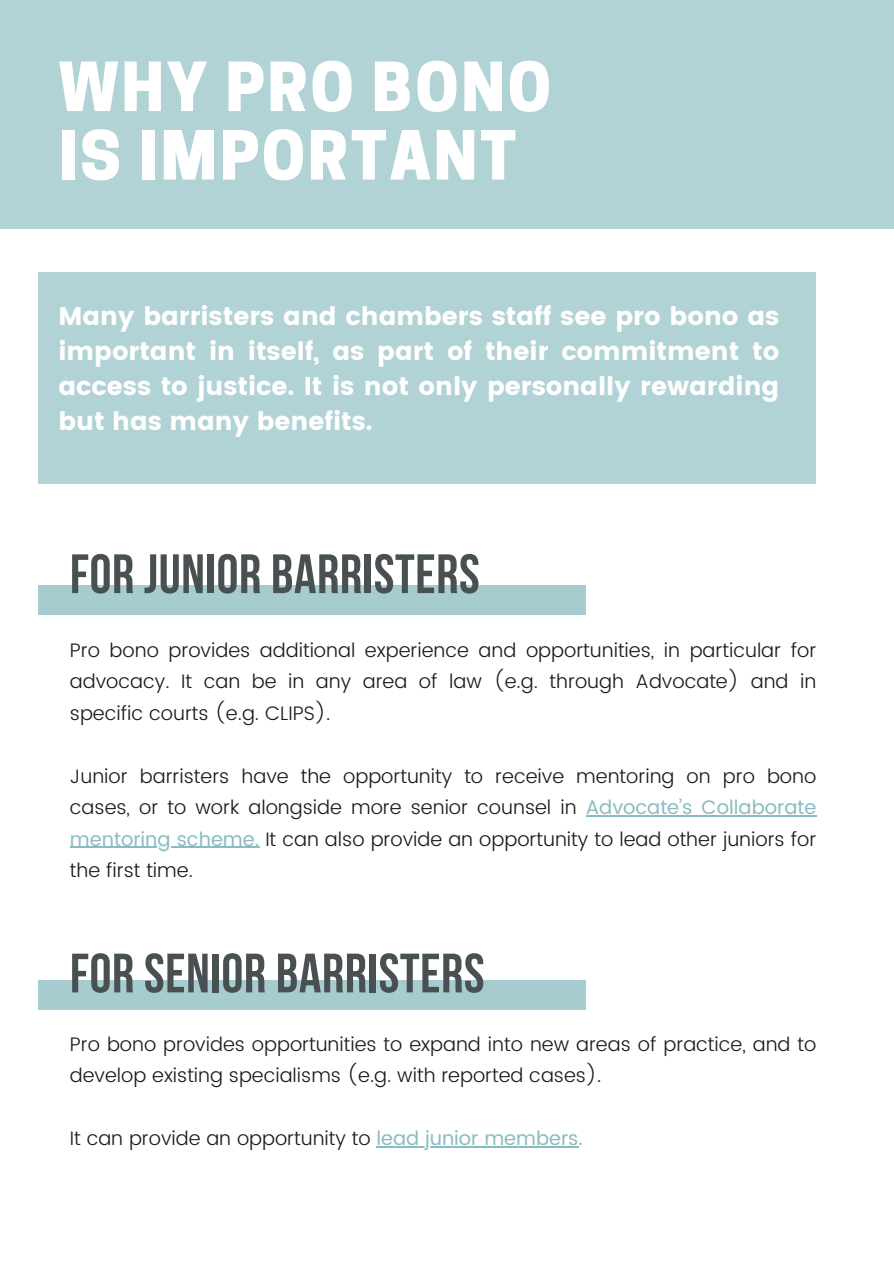
<style>
.page{position:relative;width:894px;height:1264px;background:#fff}
.page>*{position:absolute;margin:0;border:0;box-sizing:border-box;transform-origin:0 0}
.t1{font:800 63.45px/68.4px "Cooper Hewitt";letter-spacing:.04em;color:#fff}
.t2{font:700 55.35px "Bebas Neue";letter-spacing:.01em;color:#495052}
.t3{font:25.5px/34.8px "Poppins";color:#fff;text-align:justify}
.t4{font:300 19.5px/31.5px "Poppins";color:#191919}
.s1{font-weight:400;color:#89bcc1}
</style>
<div class="page">
<div style="left:0;top:0;width:893px;height:228px;background:#b2d3d6"></div>
<div style="left:38px;top:585px;width:548px;height:29px;background:#a6ccd0"></div>
<div style="left:38px;top:980px;width:548px;height:29px;background:#a6ccd0"></div>
<hr style="left:585px;top:815px;width:231px;height:1px;background:#89bcc1">
<hr style="left:70px;top:846px;width:189px;height:2px;background:#89bcc1">
<hr style="left:376px;top:1146px;width:202px;height:1px;background:#89bcc1">
<div style="left:38px;top:273px;width:778px;height:211px;background:#b2d3d6"></div>
<h1 class="t1" style="left:58px;top:61px;width:494px">WHY PRO BONO<br>IS IMPORTANT</h1>
<p class="t3" style="left:58px;top:299px;width:722px">Many barristers and chambers staff see pro bono as important in itself, as part of their commitment to access to justice. It is not only personally rewarding but has many benefits.</p>
<h3 class="t2" style="left:70px;top:551px;width:411px">FOR JUNIOR BARRISTERS</h3>
<h2 class="t4" style="left:70px;top:634px;width:747px;text-align:justify">Pro bono provides additional experience and opportunities, in particular for advocacy. It can be in any area of law (e.g. through Advocate) and in specific courts (e.g. CLIPS).</h2>
<p class="t4" style="left:70px;top:760px;width:747px">Junior barristers have the opportunity to receive mentoring on pro bono cases, or to work alongside more senior counsel in <span class="s1">Advocate’s Collaborate</span></p>
<p class="t4" style="left:70px;top:823px;width:747px"><span class="s1">mentoring scheme.</span> It can also provide an opportunity to lead other juniors for the first time.</p>
<h2 class="t2" style="left:70px;top:950px;width:416px">FOR SENIOR BARRISTERS</h2>
<p class="t4" style="left:70px;top:1028px;width:747px">Pro bono provides opportunities to expand into new areas of practice, and to develop existing specialisms (e.g. with reported cases).</p>
<p class="t4" style="left:70px;top:1122px;width:514px">It can provide an opportunity to <span class="s1">lead junior members.</span></p>
</div>
